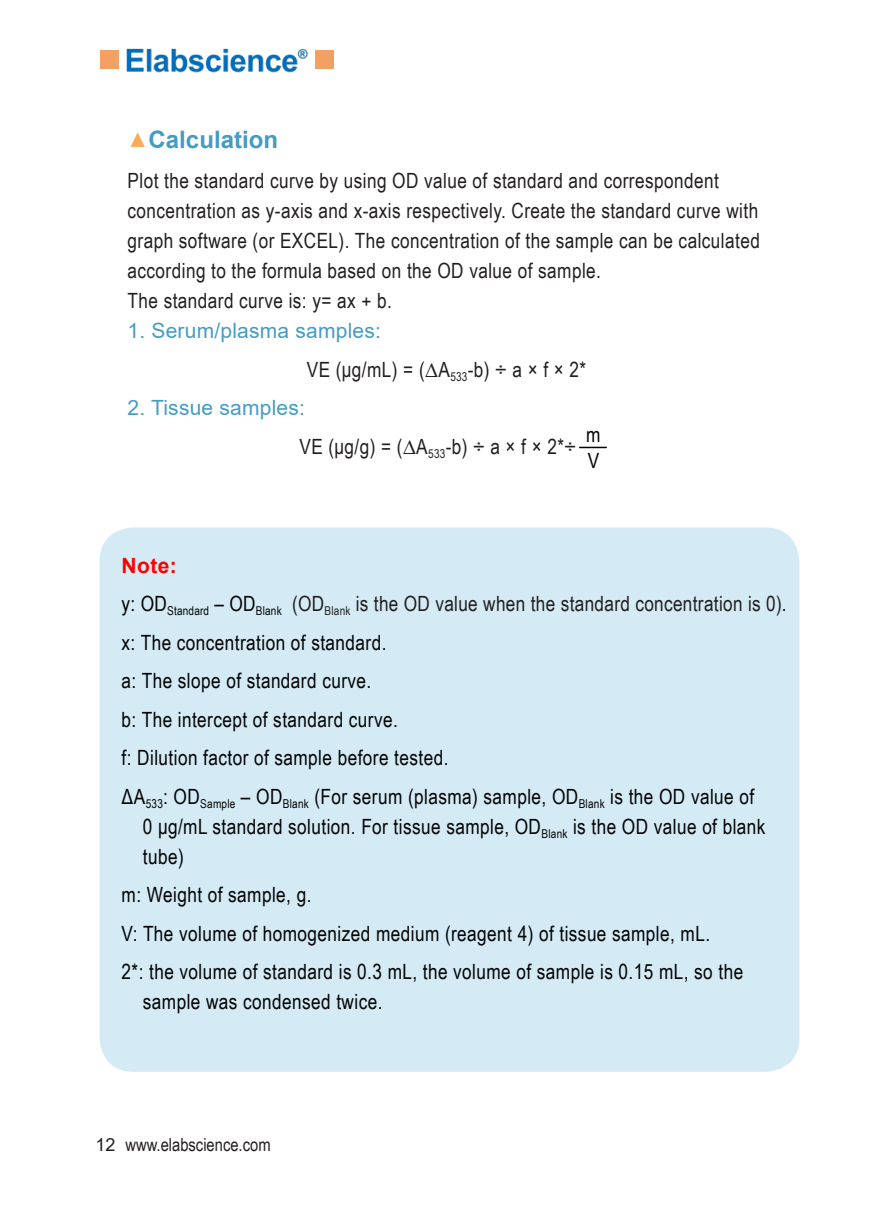
<style>
.page{position:relative;width:893px;height:1208px;background:#fff}
.page>*{position:absolute;margin:0;border:0;box-sizing:border-box;transform-origin:0 0}
.t1{font:700 24px "Arial";color:#469bc3}
.t2{font:21px/30px "Arial Narrow";letter-spacing:.02em;color:#030303}
.t3{font:21px/30px "Arial Narrow";letter-spacing:.02em;color:#231f20}
.t4{font:21px "Arial";letter-spacing:.01em;color:#459cc4}
.t5{font:700 21px "Arial";color:#f00}
.t6{font:18px "Arial Narrow";color:#231f20}
.s1{color:#030303}
.s2{font-family:"Arial"}
</style>
<div class="page">
<img style="left:126px;top:48px;width:182px;height:25px">
<div style="left:315px;top:51px;width:18px;height:18px;background:#f2a064"></div>
<div style="left:101px;top:51px;width:18px;height:18px;background:#f2a064"></div>
<svg style="left:131px;top:132px;width:14px;height:15px"></svg>
<div style="left:99px;top:527px;width:700px;height:544px;background:#d4ebf5;border-radius:34px"></div>
<svg style="left:579px;top:447px;width:28px;height:1px"></svg>
<p class="t1" style="left:149px;top:123px;width:131px">Calculation</p>
<p class="t3" style="left:128px;top:165px;width:634px">Plot the standard curve by using OD value of standard and correspondent concentration as y-axis and x-axis respectively. Create the standard curve with graph software (or EXCEL). The concentration of the sample can be calculated according to the formula based on the OD value of sample.</p>
<p class="t3" style="left:128px;top:285px;width:266px">The standard curve is: y= ax + b.</p>
<p class="t4" style="left:128px;top:316px;width:255px">1. Serum/plasma samples:</p>
<p class="t3" style="left:307px;top:353px;width:281px">VE (μg/mL) = (∆A<sub>533</sub>-b) ÷ a × f × 2*</p>
<p class="t4" style="left:128px;top:393px;width:179px">2. Tissue samples:</p>
<p class="t3" style="left:299px;top:430px;width:278px">VE (μg/g) = (∆A<sub>533</sub>-b) ÷ a × f × 2*÷</p>
<p class="t2" style="left:586px;top:419px;width:16px">m</p>
<p class="t2" style="left:588px;top:445px;width:13px">V</p>
<p class="t5" style="left:122px;top:550px;width:57px">Note:</p>
<p class="t3" style="left:122px;top:588px;width:667px"><span class="s1">y: OD</span><sub>Standard</sub> <span class="s1">– OD</span><sub>Blank</sub> (OD<sub>Blank</sub> is the OD value when the standard concentration is 0)<span class="s1">.</span></p>
<p class="t2" style="left:122px;top:626px;width:266px">x: The concentration of standard.</p>
<p class="t2" style="left:122px;top:665px;width:251px">a: The slope of standard curve.</p>
<p class="t2" style="left:122px;top:703px;width:278px">b: The intercept of standard curve.</p>
<p class="t2" style="left:122px;top:742px;width:328px">f: Dilution factor of sample before tested.</p>
<p class="t2" style="left:143px;top:780px;width:624px;text-indent:-21px">ΔA<sub>533</sub>: OD<sub>Sample</sub> – OD<sub>Blank</sub> (For serum (plasma) sample, OD<sub>Blank</sub> is the OD value of<br>0 μg/mL standard solution. For tissue sample, OD<sub>Blank</sub> is the OD value of blank tube)</p>
<p class="t2" style="left:122px;top:879px;width:191px">m: Weight of sample, g.</p>
<p class="t2" style="left:122px;top:917px;width:590px">V: The volume of homogenized medium (reagent 4) of tissue sample, mL.</p>
<p class="t2" style="left:143px;top:956px;width:602px;text-indent:-21px">2*: the volume of standard is 0.3 mL, the volume of sample is 0.15 mL, so the sample was condensed twice.</p>
<p class="t6" style="left:96px;top:1131px;width:177px"><span class="s2">12</span> www.elabscience.com</p>
</div>
